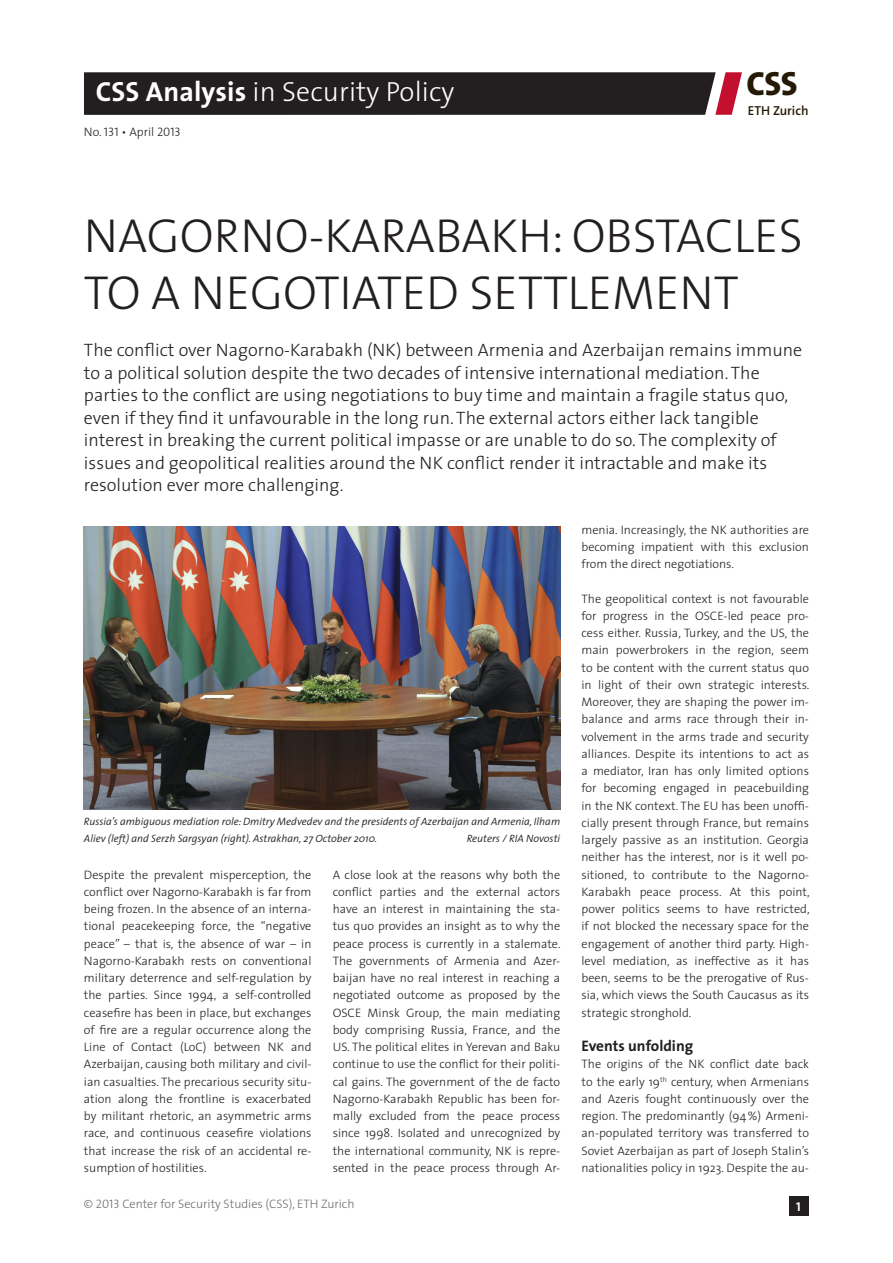
<style>
.page{position:relative;width:893px;height:1263px;background:#fff}
.page>*{position:absolute;margin:0;border:0;box-sizing:border-box;transform-origin:0 0}
._1_Haupttitel{font:300 48px/57px "The Sans";color:#231f20}
.t1{font:800 33.75px "The Sans";color:#251a05}
.t2{font:300 27.75px "The Sans";letter-spacing:.005em;color:#fff}
._2_lead{font:300 18px/22.5px "The Sans";color:#231f20}
._5_Untertitel{font:700 15.3px "The Sans";color:#231f20}
.t3{font:600 13.05px "The Sans";color:#251a05}
.t4{font:12.75px "The Sans Bold Caps";color:#fff}
._4_Text{font:300 12.3px/17.2px "The Sans";color:#231f20;text-align:justify}
.t5{font:300 12.3px "The Sans";color:#6c6d70}
._3_Bildlegende{font:italic 300 10.65px/17.2px "The Sans";color:#231f20}
.s1{font-weight:700}
.s2{font-family:"The Sans Light Caps";font-weight:400}
</style>
<div class="page">
<svg style="left:84px;top:72px;width:658px;height:43px;background:#2d2527"></svg>
<div style="left:789px;top:1196px;width:20px;height:20px;background:#231f20"></div>
<img style="left:84px;top:526px;width:476px;height:284px">
<p class="t2" style="left:96px;top:69px;width:360px"><span class="s1">CSS Analysis</span> in Security Policy</p>
<p class="_4_Text" style="left:84px;top:123px;width:99px">No. <span class="s2">131</span> • April <span class="s2">2013</span></p>
<h2 class="t1" style="left:747px;top:55px;width:53px">CSS</h2>
<p class="t3" style="left:748px;top:99px;width:62px">ETH Zurich</p>
<p class="_1_Haupttitel" style="left:84px;top:206px;width:720px">NAGORNO-KARABAKH: OBSTACLES<br>TO A NEGOTIATED SETTLEMENT</p>
<p class="_2_lead" style="left:84px;top:338px;width:720px">The conflict over Nagorno-Karabakh (NK) between Armenia and Azerbaijan remains immune to a political solution despite the two decades of intensive international mediation. The parties to the conflict are using negotiations to buy time and maintain a fragile status quo, even if they find it unfavourable in the long run. The external actors either lack tangible interest in breaking the current political impasse or are unable to do so. The complexity of issues and geopolitical realities around the NK conflict render it intractable and make its resolution ever more challenging.</p>
<p class="_3_Bildlegende" style="left:84px;top:812px;width:478px">Russia’s ambiguous mediation role: Dmitry Medvedev and the presidents of Azerbaijan and Armenia, Ilham<br>Aliev (left) and Serzh Sargsyan (right). Astrakhan, 27 October 2010.</p>
<p class="_3_Bildlegende" style="left:467px;top:830px;width:95px">Reuters / RIA Novosti</p>
<p class="_4_Text" style="left:84px;top:865px;width:229px">Despite the prevalent misperception, the conflict over Nagorno-Karabakh is far from being frozen. In the absence of an interna&shy;tional peacekeeping force, the “negative peace” – that is, the absence of war – in Nagorno-Karabakh rests on conventional military deterrence and self-regulation by the parties. Since 1994, a self-controlled ceasefire has been in place, but exchanges of fire are a regular occurrence along the Line of Contact (LoC) between NK and Azerbaijan, causing both military and civil&shy;ian casualties. The precarious security situ&shy;ation along the frontline is exacerbated by militant rhetoric, an asymmetric arms race, and continuous ceasefire violations that increase the risk of an accidental re&shy;sumption of hostilities.</p>
<p class="_4_Text" style="left:333px;top:865px;width:229px">A close look at the reasons why both the conflict parties and the external actors have an interest in maintaining the sta&shy;tus quo provides an insight as to why the peace process is currently in a stalemate.<br>The governments of Armenia and Azer&shy;baijan have no real interest in reaching a negotiated outcome as proposed by the OSCE Minsk Group, the main mediating body comprising Russia, France, and the US. The political elites in Yerevan and Baku continue to use the conflict for their politi&shy;cal gains. The government of the de facto Nagorno-Karabakh Republic has been for&shy;mally excluded from the peace process since 1998. Isolated and unrecognized by the international community, NK is repre&shy;sented in the peace process through Ar-</p>
<p class="_4_Text" style="left:581px;top:520px;width:229px">menia. Increasingly, the NK authorities are becoming impatient with this exclusion from the direct negotiations.</p>
<p class="_4_Text" style="left:581px;top:589px;width:230px">The geopolitical context is not favourable for progress in the OSCE-led peace pro&shy;cess either. Russia, Turkey, and the US, the main powerbrokers in the region, seem to be content with the current status quo in light of their own strategic interests.<br>Moreover, they are shaping the power im&shy;balance and arms race through their in&shy;volvement in the arms trade and security alliances. Despite its intentions to act as a mediator, Iran has only limited options for becoming engaged in peacebuilding in the NK context. The EU has been unoffi&shy;cially present through France, but remains largely passive as an institution. Georgia neither has the interest, nor is it well po&shy;sitioned, to contribute to the Nagorno-Karabakh peace process. At this point, power politics seems to have restricted, if not blocked the necessary space for the engagement of another third party. High&shy;level mediation, as ineffective as it has been, seems to be the prerogative of Rus&shy;sia, which views the South Caucasus as its strategic stronghold.</p>
<p class="_5_Untertitel" style="left:581px;top:1033px;width:113px">Events unfolding</p>
<p class="_4_Text" style="left:581px;top:1055px;width:229px">The origins of the NK conflict date back to the early 19<sup>th</sup> century, when Armenians and Azeris fought continuously over the region. The predominantly (94%) Armeni&shy;an-populated territory was transferred to Soviet Azerbaijan as part of Joseph Stalin’s nationalities policy in 1923. Despite the au-</p>
<p class="t5" style="left:84px;top:1194px;width:272px">© <span class="s2">2013</span> Center for Security Studies (CSS), ETH Zurich</p>
<p class="t4" style="left:796px;top:1195px;width:6px">1</p>
</div>
